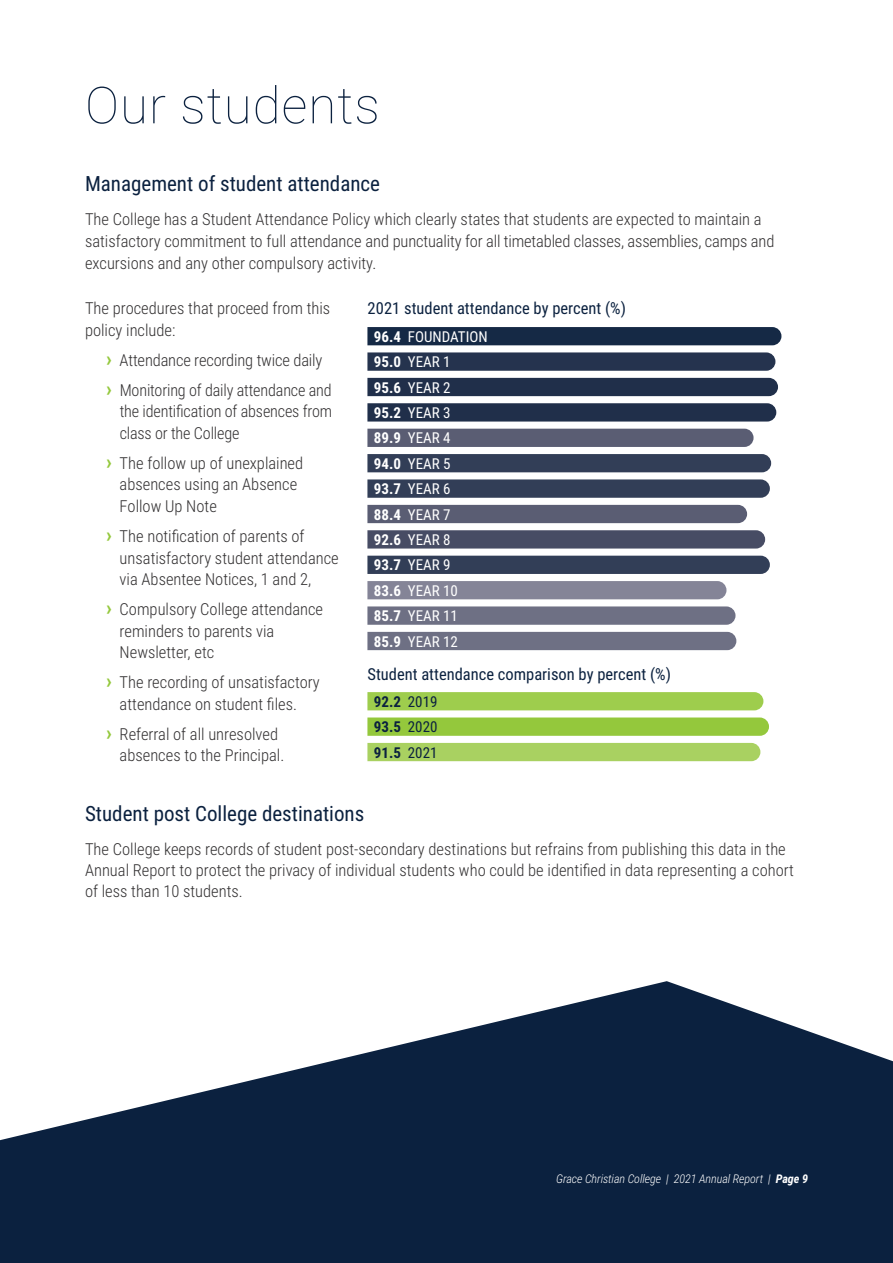
<style>
.page{position:relative;width:893px;height:1263px;background:#fff}
.page>*{position:absolute;margin:0;border:0;box-sizing:border-box;transform-origin:0 0}
.t1{font:100 51px "Roboto";letter-spacing:.02em;color:#0b213f}
.t2{font:21px "Roboto Condensed";color:#0b213f}
.t3{font:300 16.5px/21.5px "Roboto Condensed";color:#312f30}
.t4{font:16.5px "Roboto Condensed";color:#0b213f}
.t5{font:15px/25.3px "Roboto Condensed";color:#fff}
.t6{font:700 15px/25.3px "Roboto Condensed";color:#0b213f;text-align:justify}
.t7{font:italic 300 12px "Roboto Condensed";letter-spacing:-.01em;color:#fff}
.s1{font-weight:700;font-size:21px;color:#94c83c}
.s2{font-weight:700}
.s3{font-weight:400}
</style>
<div class="page">
<svg style="left:0;top:981px;width:893px;height:282px;fill:#0b213f"></svg>
<div style="left:367px;top:327px;width:414px;height:18px;background:#152945"></div>
<svg style="left:367px;top:352px;width:408px;height:19px;background:#2e3b55"></svg>
<div style="left:367px;top:378px;width:411px;height:18px;background:#202f4a"></div>
<div style="left:367px;top:403px;width:409px;height:18px;background:#202f4a"></div>
<div style="left:367px;top:429px;width:386px;height:18px;background:#5a5d73"></div>
<div style="left:367px;top:454px;width:404px;height:18px;background:#323e57"></div>
<svg style="left:367px;top:479px;width:403px;height:19px;background:#3a465e"></svg>
<div style="left:367px;top:505px;width:380px;height:18px;background:#5a5d73"></div>
<div style="left:367px;top:530px;width:398px;height:18px;background:#474c64"></div>
<div style="left:367px;top:556px;width:403px;height:18px;background:#323e57"></div>
<div style="left:367px;top:581px;width:359px;height:18px;background:#848497"></div>
<svg style="left:367px;top:606px;width:368px;height:19px;background:#747689"></svg>
<div style="left:367px;top:632px;width:369px;height:18px;background:#6e7084"></div>
<div style="left:367px;top:692px;width:396px;height:18px;background:#9ecd4d"></div>
<svg style="left:367px;top:717px;width:402px;height:19px;background:#98ca44"></svg>
<div style="left:367px;top:743px;width:393px;height:18px;background:#a9d161"></div>
<h1 class="t1" style="left:85px;top:69px;width:296px">Our students</h1>
<p class="t2" style="left:85px;top:169px;width:297px">Management of student attendance</p>
<p class="t3" style="left:85px;top:208px;width:691px">The College has a Student Attendance Policy which clearly states that students are expected to maintain a satisfactory commitment to full attendance and punctuality for all timetabled classes, assemblies, camps and excursions and any other compulsory activity.</p>
<p class="t3" style="left:85px;top:297px;width:247px">The procedures that proceed from this policy include:</p>
<p class="t3" style="left:106px;top:344px;width:227px;line-height:30px"><span class="s1">›</span> Attendance recording twice daily <span class="s1">›</span> Monitoring of daily attendance and</p>
<p class="t3" style="left:120px;top:400px;width:214px">the identification of absences from class or the College</p>
<p class="t3" style="left:120px;top:452px;width:185px;text-indent:-13px"><span class="s1">›</span> The follow up of unexplained absences using an Absence<br>Follow Up Note</p>
<p class="t3" style="left:120px;top:525px;width:221px;text-indent:-13px"><span class="s1">›</span> The notification of parents of unsatisfactory student attendance via Absentee Notices, 1 and 2,</p>
<p class="t3" style="left:120px;top:598px;width:205px;text-indent:-13px"><span class="s1">›</span> Compulsory College attendance reminders to parents via<br>Newsletter, etc</p>
<p class="t3" style="left:106px;top:671px;width:215px;text-align:center"><span class="s1">›</span> The recording of unsatisfactory attendance on student files.</p>
<p class="t3" style="left:120px;top:722px;width:166px;text-indent:-13px"><span class="s1">›</span> Referral of all unresolved absences to the Principal.</p>
<p class="t4" style="left:367px;top:297px;width:260px">2021 student attendance by percent (%)</p>
<p class="t5" style="left:374px;top:323px;width:115px"><span class="s2">96.4</span> FOUNDATION<br><span class="s2">95.0</span> YEAR 1<br><span class="s2">95.6</span> YEAR 2<br><span class="s2">95.2</span> YEAR 3<br><span class="s2">89.9</span> YEAR 4<br><span class="s2">94.0</span> YEAR 5<br><span class="s2">93.7</span> YEAR 6<br><span class="s2">88.4</span> YEAR 7<br><span class="s2">92.6</span> YEAR 8<br><span class="s2">93.7</span> YEAR 9<br><span class="s2">83.6</span> YEAR 10<br><span class="s2">85.7</span> YEAR 11<br><span class="s2">85.9</span> YEAR 12</p>
<p class="t4" style="left:367px;top:662px;width:305px">Student attendance comparison by percent (%)</p>
<p class="t6" style="left:374px;top:688px;width:65px">92.2 <span class="s3">2019<br></span>93.5 <span class="s3">2020<br></span>91.5 <span class="s3">2021</span></p>
<p class="t2" style="left:85px;top:799px;width:281px">Student post College destinations</p>
<p class="t3" style="left:85px;top:838px;width:710px;line-height:21px">The College keeps records of student post-secondary destinations but refrains from publishing this data in the<br>Annual Report to protect the privacy of individual students who could be identified in data representing a cohort of less than 10 students.</p>
<p class="t7" style="left:556px;top:1170px;width:253px">Grace Christian College | 2021 Annual Report | <span class="s2">Page 9</span></p>
</div>
